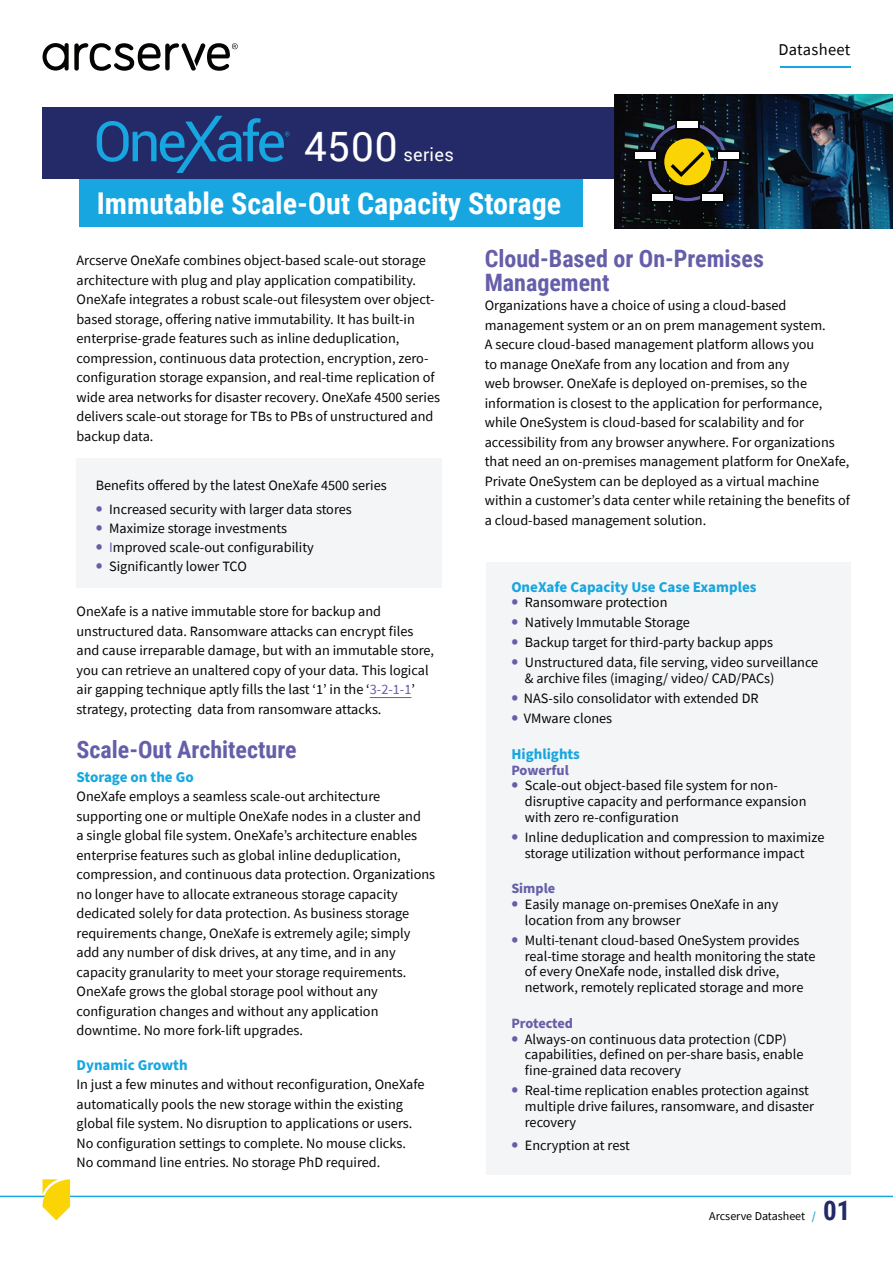
<style>
.page{position:relative;width:893px;height:1263px;background:#fff}
.page>*{position:absolute;margin:0;border:0;box-sizing:border-box;transform-origin:0 0}
.t1{font:40.5px "Roboto";color:#fff}
.t2{font:700 30px "Roboto Condensed";color:#fff}
.t3{font:700 24px/24px "Roboto Condensed";color:#655ea9}
.t4{font:18px "Roboto";letter-spacing:.02em;color:#fff}
.t5{font:16.5px "Source Sans Pro";letter-spacing:.02em;color:#040503}
.t6{font:700 15px "Source Sans Pro";color:#17a6df}
.t7{font:14.25px/19.5px "Source Sans Pro";color:#040503}
.t8{font:700 14.25px "Source Sans Pro";color:#655ea9}
.t9{font:12px "Source Sans Pro";color:#040503}
.s1{font-weight:700;font-size:19.5px;color:#655ea9}
.s2{color:#655ea9}
.s3{font-weight:600;color:#17a6df}
.s4{font-family:"Roboto Condensed";font-weight:700;font-size:27px;color:#242968}
</style>
<div class="page">
<hr style="left:0;top:1196px;width:893px;height:1px;background:#17a6df">
<svg style="left:43px;top:1179px;width:27px;height:41px"></svg>
<svg style="left:43px;top:43px;width:195px;height:28px"></svg>
<hr style="left:780px;top:66px;width:70px;height:2px;background:#17a6df">
<div style="left:79px;top:173px;width:504px;height:54px;background:#17a6df"></div>
<div style="left:43px;top:107px;width:850px;height:72px;background:#242968"></div>
<img style="left:614px;top:95px;width:279px;height:134px">
<hr style="left:370px;top:697px;width:41px;height:1px;background:#655ea9">
<div style="left:486px;top:562px;width:364px;height:612px;background:#f4f5f6"></div>
<svg style="left:648px;top:123px;width:79px;height:78px;background:#5b5320"></svg>
<div style="left:634px;top:150px;width:24px;height:11px;background:#040503"></div>
<div style="left:636px;top:152px;width:20px;height:7px;background:#fff"></div>
<svg style="left:675px;top:119px;width:25px;height:11px"></svg>
<div style="left:677px;top:122px;width:21px;height:6px;background:#fff"></div>
<div style="left:716px;top:150px;width:25px;height:11px;background:#040503"></div>
<div style="left:719px;top:152px;width:20px;height:7px;background:#fff"></div>
<svg style="left:650px;top:192px;width:25px;height:11px"></svg>
<div style="left:652px;top:194px;width:21px;height:6px;background:#fff"></div>
<svg style="left:700px;top:192px;width:25px;height:11px"></svg>
<div style="left:702px;top:194px;width:21px;height:6px;background:#fff"></div>
<svg style="left:97px;top:116px;width:192px;height:57px"></svg>
<div style="left:77px;top:458px;width:365px;height:130px;background:#f4f5f6"></div>
<h1 class="t1" style="left:304px;top:118px;width:95px">4500</h1>
<p class="t4" style="left:403px;top:142px;width:52px">series</p>
<p class="t5" style="left:778px;top:39px;width:74px">Datasheet</p>
<h2 class="t2" style="left:97px;top:182px;width:466px">Immutable Scale-Out Capacity Storage</h2>
<p class="t7" style="left:77px;top:251px;width:365px">Arcserve OneXafe combines object-based scale-out storage architecture with plug and play application compatibility.<br>OneXafe integrates a robust scale-out filesystem over object&shy;based storage, offering native immutability. It has built-in enterprise-grade features such as inline deduplication, compression, continuous data protection, encryption, zero&shy;configuration storage expansion, and real-time replication of wide area networks for disaster recovery. OneXafe 4500 series delivers scale-out storage for TBs to PBs of unstructured and backup data.</p>
<h3 class="t3" style="left:485px;top:245px;width:281px">Cloud-Based or On-Premises<br>Management</h3>
<p class="t7" style="left:485px;top:296px;width:367px">Organizations have a choice of using a cloud-based management system or an on prem management system.<br>A secure cloud-based management platform allows you<br>to manage OneXafe from any location and from any<br>web browser. OneXafe is deployed on-premises, so the information is closest to the application for performance, while OneSystem is cloud-based for scalability and for accessibility from any browser anywhere. For organizations that need an on-premises management platform for OneXafe, Private OneSystem can be deployed as a virtual machine within a customer’s data center while retaining the benefits of a cloud-based management solution.</p>
<p class="t7" style="left:96px;top:475px;width:293px">Benefits offered by the latest OneXafe 4500 series</p>
<p class="t7" style="left:96px;top:499px;width:258px"><span class="s1">•</span> Increased security with larger data stores</p>
<p class="t7" style="left:96px;top:518px;width:193px"><span class="s1">•</span> Maximize storage investments</p>
<p class="t7" style="left:96px;top:537px;width:220px"><span class="s1">•</span> <span class="s2">I</span>mproved scale-out configurability</p>
<p class="t7" style="left:96px;top:557px;width:153px"><span class="s1">•</span> Significantly lower TCO</p>
<p class="t7" style="left:77px;top:602px;width:359px">OneXafe is a native immutable store for backup and unstructured data. Ransomware attacks can encrypt files and cause irreparable damage, but with an immutable store, you can retrieve an unaltered copy of your data. This logical air gapping technique aptly fills the last ‘1’ in the ‘<span class="s2">3-2-1-1</span>’ strategy, protecting data from ransomware attacks.</p>
<h3 class="t3" style="left:77px;top:736px;width:222px">Scale-Out Architecture</h3>
<p class="t6" style="left:77px;top:766px;width:119px">Storage on the Go</p>
<p class="t7" style="left:77px;top:786px;width:360px">OneXafe employs a seamless scale-out architecture supporting one or multiple OneXafe nodes in a cluster and<br>a single global file system. OneXafe’s architecture enables enterprise features such as global inline deduplication, compression, and continuous data protection. Organizations no longer have to allocate extraneous storage capacity dedicated solely for data protection. As business storage requirements change, OneXafe is extremely agile; simply add any number of disk drives, at any time, and in any capacity granularity to meet your storage requirements.<br>OneXafe grows the global storage pool without any configuration changes and without any application downtime. No more fork-lift upgrades.</p>
<p class="t6" style="left:77px;top:1054px;width:113px">Dynamic Growth</p>
<p class="t7" style="left:77px;top:1074px;width:349px">In just a few minutes and without reconfiguration, OneXafe automatically pools the new storage within the existing global file system. No disruption to applications or users.<br>No configuration settings to complete. No mouse clicks.<br>No command line entries. No storage PhD required.</p>
<p class="t6" style="left:511px;top:576px;width:247px">OneXafe Capacity Use Case Examples</p>
<p class="t7" style="left:511px;top:593px;width:158px"><span class="s1">•</span> Ransomware protection</p>
<p class="t7" style="left:511px;top:613px;width:180px"><span class="s1">•</span> Natively Immutable Storage</p>
<p class="t7" style="left:511px;top:633px;width:263px"><span class="s1">•</span> Backup target for third-party backup apps</p>
<p class="t7" style="left:525px;top:655px;width:295px;line-height:15.8px;text-indent:-14px"><span class="s1">•</span> Unstructured data, file serving, video surveillance &amp; archive files (imaging/ video/ CAD/PACs)</p>
<p class="t7" style="left:511px;top:688px;width:249px"><span class="s1">•</span> NAS-silo consolidator with extended DR</p>
<p class="t7" style="left:511px;top:708px;width:102px"><span class="s1">•</span> VMware clones</p>
<p class="t6" style="left:511px;top:744px;width:70px">Highlights</p>
<p class="t8" style="left:511px;top:760px;width:59px">Powerful</p>
<p class="t7" style="left:525px;top:778px;width:283px;line-height:15.8px;text-indent:-14px"><span class="s1">•</span> Scale-out object-based file system for non&shy;disruptive capacity and performance expansion with zero re-configuration</p>
<p class="t7" style="left:511px;top:829px;width:315px;line-height:15.8px;text-align:center"><span class="s1">•</span> Inline deduplication and compression to maximize storage utilization without performance impact</p>
<p class="t8" style="left:511px;top:879px;width:45px">Simple</p>
<p class="t7" style="left:525px;top:896px;width:255px;line-height:15.8px;text-indent:-14px"><span class="s1">•</span> Easily manage on-premises OneXafe in any location from any browser</p>
<p class="t7" style="left:525px;top:932px;width:292px;line-height:15.8px;text-indent:-14px"><span class="s1">•</span> Multi-tenant cloud-based OneSystem provides real-time storage and health monitoring the state of every OneXafe node, installed disk drive, network, remotely replicated storage and more</p>
<p class="t8" style="left:511px;top:1013px;width:63px">Protected</p>
<p class="t7" style="left:525px;top:1031px;width:280px;line-height:15.8px;text-indent:-14px"><span class="s1">•</span> Always-on continuous data protection (CDP) capabilities, defined on per-share basis, enable fine-grained data recovery</p>
<p class="t7" style="left:525px;top:1082px;width:291px;line-height:15.8px;text-indent:-14px"><span class="s1">•</span> Real-time replication enables protection against multiple drive failures, ransomware, and disaster recovery</p>
<p class="t7" style="left:511px;top:1136px;width:120px"><span class="s1">•</span> Encryption at rest</p>
<p class="t9" style="left:709px;top:1209px;width:143px">Arcserve Datasheet <span class="s3">/</span> <span class="s4">01</span></p>
</div>
